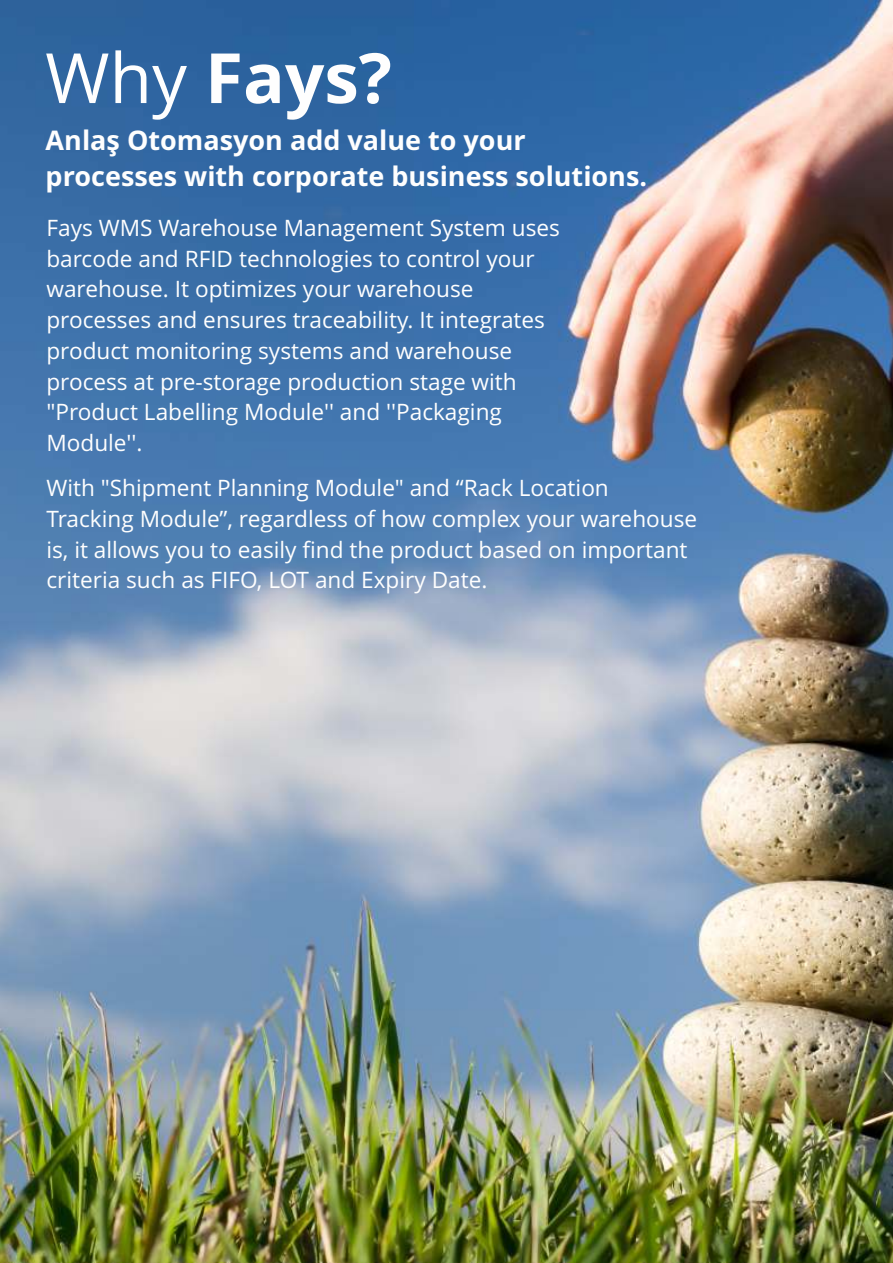
<style>
.page{position:relative;width:893px;height:1263px;background:#fff}
.page>*{position:absolute;margin:0;border:0;box-sizing:border-box;transform-origin:0 0}
.t1{font:700 69.3px "Open Sans";color:#fefefe}
.t2{font:700 27px/36.8px "Open Sans";color:#fefefe}
.t3{font:22.65px/30.8px "Open Sans";color:#fefefe}
.s1{font-weight:400}
</style>
<div class="page">
<img style="left:0;top:0;width:893px;height:1263px">
<h1 class="t1" style="left:45px;top:50px;width:348px"><span class="s1">Why</span> Fays?</h1>
<p class="t2" style="left:46px;top:124px;width:603px">Anlaş Otomasyon add value to your processes with corporate business solutions.</p>
<p class="t3" style="left:46px;top:214px;width:515px">Fays WMS Warehouse Management System uses barcode and RFID technologies to control your warehouse. It optimizes your warehouse processes and ensures traceability. It integrates product monitoring systems and warehouse process at pre-storage production stage with "Product Labelling Module'' and ''Packaging Module''.</p>
<p class="t3" style="left:46px;top:475px;width:652px">With "Shipment Planning Module" and “Rack Location Tracking Module”, regardless of how complex your warehouse is, it allows you to easily find the product based on important criteria such as FIFO, LOT and Expiry Date.</p>
</div>
